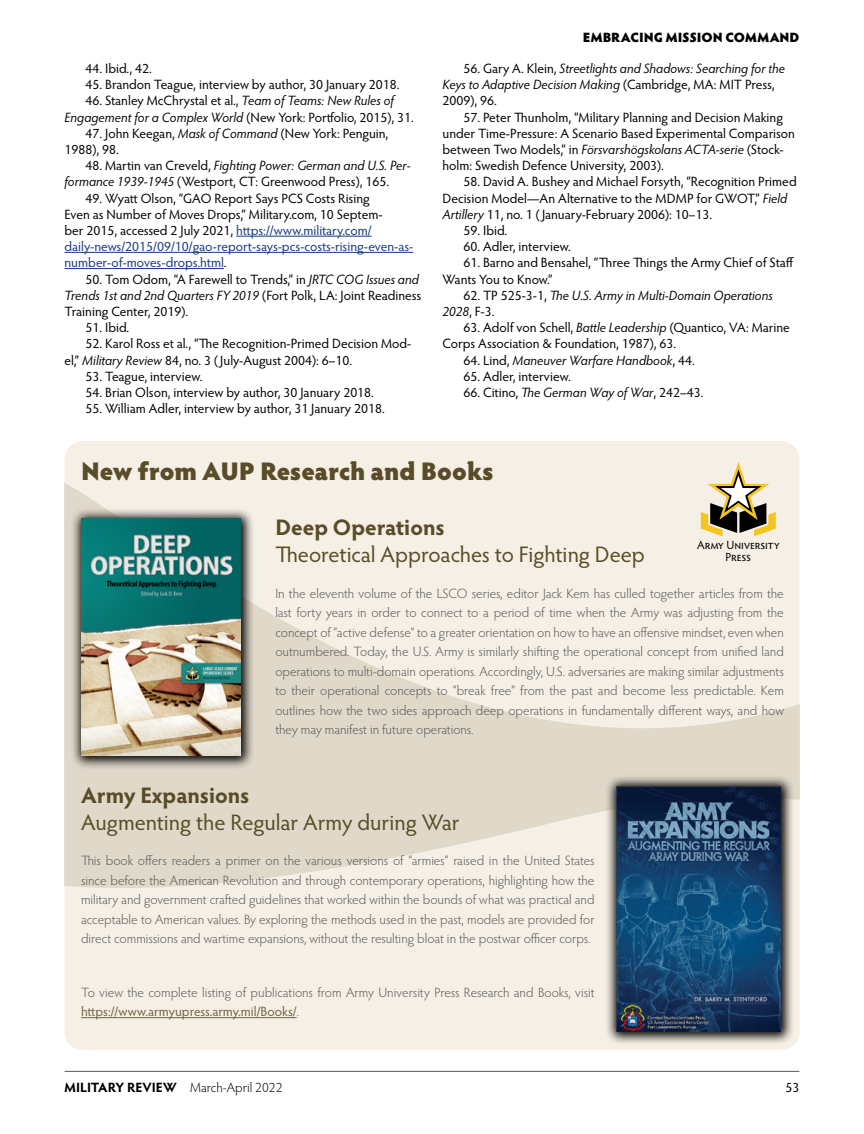
<style>
.page{position:relative;width:864px;height:1134px;background:#fff}
.page>*{position:absolute;margin:0;border:0;box-sizing:border-box;transform-origin:0 0}
.sub-title{font:900 25.5px "Hypatia Sans Pro";letter-spacing:-.01em;color:#594c28}
.sub-title-2{font:22.5px "Hypatia Sans Pro";color:#594c28}
.sub-title-3{font:700 22.5px "Hypatia Sans Pro";color:#594c28}
.endnote{font:13.5px/16.2px "Hypatia Sans Pro";color:#000}
.sub-title-4{font:300 13.5px/19.5px "Hypatia Sans Pro";color:#58595b;text-align:justify}
.endnote-2{font:italic 13.5px/16.2px "Hypatia Sans Pro";color:#000}
.t1{font:300 13.5px "Hypatia Sans Pro";color:#000}
.t2{font:900 13.5px "Hypatia Sans Pro";color:#000}
.t3{font:11.85px/11.2px "Hypatia Sans Pro";color:#000;text-align:center}
.s1{font-style:italic}
.s2{color:#15397f}
.s3{font-style:normal}
.s4{font-weight:400;color:#716445}
.s5{font-weight:700}
</style>
<div class="page">
<hr style="left:65px;top:1071px;width:734px;height:1px;background:#58595b">
<hr style="left:236px;top:236px;width:136px;height:1px;background:#15397f">
<hr style="left:64px;top:252px;width:349px;height:1px;background:#15397f">
<hr style="left:64px;top:268px;width:160px;height:1px;background:#15397f">
<svg style="left:64px;top:441px;width:736px;height:609px;background:#efe8dd"></svg>
<svg style="left:70px;top:507px;width:185px;height:263px;background:#a4a096"></svg>
<img style="left:81px;top:519px;width:159px;height:236px">
<svg style="left:605px;top:775px;width:189px;height:270px;background:#a6a29b"></svg>
<img style="left:616px;top:786px;width:164px;height:246px">
<hr style="left:81px;top:1017px;width:216px;height:1px;background:#716445">
<svg style="left:701px;top:462px;width:75px;height:74px;background:#bdb290"></svg>
<p class="endnote" style="left:86px;top:60px;width:68px">44. Ibid., 42.</p>
<p class="endnote" style="left:86px;top:76px;width:316px">45. Brandon Teague, interview by author, 30 January 2018.</p>
<p class="endnote" style="left:64px;top:92px;width:351px;text-align:center">46. Stanley McChrystal et al., <span class="s1">Team of Teams: New Rules of<br>Engagement for a Complex World</span> (New York: Portfolio, 2015), 31.</p>
<p class="endnote" style="left:64px;top:125px;width:325px;text-indent:21px">47. John Keegan, <span class="s1">Mask of Command</span> (New York: Penguin,<br>1988), 98.</p>
<p class="endnote" style="left:64px;top:157px;width:348px;text-indent:21px">48. Martin van Creveld, <span class="s1">Fighting Power: German and U.S. Per&shy;formance 1939-1945</span> (Westport, CT: Greenwood Press), 165.</p>
<p class="endnote" style="left:64px;top:189px;width:350px;text-indent:21px">49. Wyatt Olson, “GAO Report Says PCS Costs Rising<br>Even as Number of Moves Drops,” Military.com, 10 Septem-<br>ber 2015, accessed 2 July 2021, <span class="s2">https://www.military.com/ daily-news/2015/09/10/gao-report-says-pcs-costs-rising-even-as&shy;number-of-moves-drops.html</span>.</p>
<p class="endnote" style="left:64px;top:270px;width:358px;text-indent:21px">50. Tom Odom, “A Farewell to Trends,” in <span class="s1">JRTC COG Issues and<br>Trends 1st and 2nd Quarters FY 2019</span> (Fort Polk, LA: Joint Readiness<br>Training Center, 2019).</p>
<p class="endnote" style="left:86px;top:319px;width:45px">51. Ibid.</p>
<p class="endnote" style="left:64px;top:335px;width:348px;text-indent:21px">52. Karol Ross et al., “The Recognition-Primed Decision Mod&shy;el,” <span class="s1">Military Review</span> 84, no. 3 ( July-August 2004): 6–10.</p>
<p class="endnote" style="left:86px;top:368px;width:118px">53. Teague, interview.</p>
<p class="endnote" style="left:86px;top:384px;width:290px">54. Brian Olson, interview by author, 30 January 2018.</p>
<p class="endnote" style="left:86px;top:400px;width:301px">55. William Adler, interview by author, 31 January 2018.</p>
<p class="t2" style="left:583px;top:27px;width:218px">EMBRACING MISSION COMMAND</p>
<p class="endnote-2" style="left:442px;top:60px;width:344px;text-indent:21px"><span class="s3">56. Gary A. Klein,</span> Streetlights and Shadows: Searching for the<br>Keys to Adaptive Decision Making <span class="s3">(Cambridge, MA: MIT Press,<br>2009), 96.</span></p>
<p class="endnote" style="left:442px;top:108px;width:354px;text-indent:21px">57. Peter Thunholm, “Military Planning and Decision Making under Time-Pressure: A Scenario Based Experimental Comparison between Two Models,” in <span class="s1">Försvarshögskolans ACTA-serie</span> (Stock&shy;holm: Swedish Defence University, 2003).</p>
<p class="endnote" style="left:442px;top:173px;width:356px;text-indent:21px">58. David A. Bushey and Michael Forsyth, “Recognition Primed<br>Decision Model—An Alternative to the MDMP for GWOT,” <span class="s1">Field<br>Artillery</span> 11, no. 1 ( January-February 2006): 10–13.</p>
<p class="endnote" style="left:464px;top:222px;width:45px">59. Ibid.</p>
<p class="endnote" style="left:464px;top:238px;width:109px">60. Adler, interview.</p>
<p class="endnote" style="left:442px;top:254px;width:353px;text-indent:21px">61. Barno and Bensahel, “Three Things the Army Chief of Staff<br>Wants You to Know.”</p>
<p class="endnote-2" style="left:442px;top:287px;width:332px;text-indent:21px"><span class="s3">62. TP 525-3-1,</span> The U.S. Army in Multi-Domain Operations<br>2028<span class="s3">, F-3.</span></p>
<p class="endnote" style="left:442px;top:319px;width:349px;text-indent:21px">63. Adolf von Schell, <span class="s1">Battle Leadership</span> (Quantico, VA: Marine<br>Corps Association &amp; Foundation, 1987), 63.</p>
<p class="endnote-2" style="left:464px;top:351px;width:233px"><span class="s3">64. Lind,</span> Maneuver Warfare Handbook<span class="s3">, 44.</span></p>
<p class="endnote" style="left:464px;top:368px;width:109px">65. Adler, interview.</p>
<p class="endnote" style="left:464px;top:384px;width:241px">66. Citino, <span class="s1">The German Way of War</span>, 242–43.</p>
<p class="sub-title" style="left:81px;top:453px;width:414px">New from AUP Research and Books</p>
<p class="sub-title-3" style="left:275px;top:512px;width:171px">Deep Operations</p>
<p class="sub-title-2" style="left:275px;top:539px;width:371px">Theoretical Approaches to Fighting Deep</p>
<p class="sub-title-4" style="left:275px;top:583px;width:510px">In the eleventh volume of the LSCO series, editor Jack Kem has culled together articles from the last forty years in order to connect to a period of time when the Army was adjusting from the concept of “active defense” to a greater orientation on how to have an offensive mindset, even when outnumbered. Today, the U.S. Army is similarly shifting the operational concept from unified land operations to multi-domain operations. Accordingly, U.S. adversaries are making similar adjustments to their operational concepts to “break free” from the past and become less predictable. Kem outlines how the two sides approach deep operations in fundamentally different ways, and how they may manifest in future operations.</p>
<p class="t3" style="left:697px;top:539px;width:84px">Army University<br>Press</p>
<p class="sub-title-3" style="left:81px;top:779px;width:170px">Army Expansions</p>
<p class="sub-title-2" style="left:81px;top:807px;width:380px">Augmenting the Regular Army during War</p>
<p class="sub-title-4" style="left:81px;top:851px;width:515px">This book offers readers a primer on the various versions of “armies” raised in the United States since before the American Revolution and through contemporary operations, highlighting how the military and government crafted guidelines that worked within the bounds of what was practical and acceptable to American values. By exploring the methods used in the past, models are provided for direct commissions and wartime expansions, without the resulting bloat in the postwar officer corps.</p>
<p class="sub-title-4" style="left:81px;top:982px;width:515px">To view the complete listing of publications from Army University Press Research and Books, visit <span class="s4">https://www.armyupress.army.mil/Books/</span>.</p>
<p class="t1" style="left:64px;top:1079px;width:220px"><span class="s5">MILITARY REVIEW</span> March-April 2022</p>
<p class="endnote" style="left:786px;top:1079px;width:15px">53</p>
</div>
